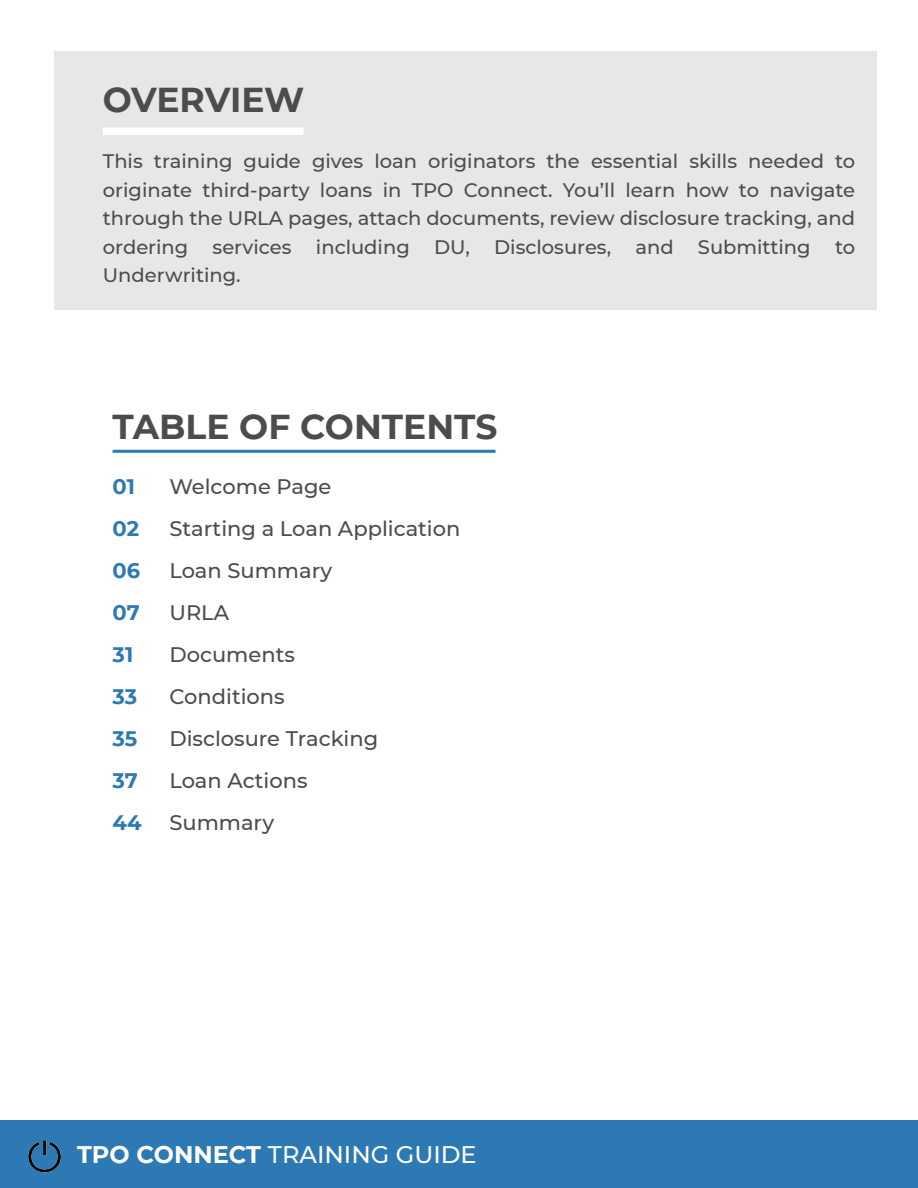
<style>
.page{position:relative;width:918px;height:1188px;background:#fff}
.page>*{position:absolute;margin:0;border:0;box-sizing:border-box;transform-origin:0 0}
.t1{font:700 34.5px "Montserrat";color:#4c4c4c}
.t2{font:500 24px "Montserrat";color:#fff}
.t3{font:500 21px/42px "Montserrat";color:#4c4c4c}
.t4{font:700 21px/42px "Montserrat";letter-spacing:-.005em;color:#2d79b3}
.t5{font:500 19.5px/28.5px "Montserrat";color:#4c4c4c;text-align:justify}
.s1{font-weight:700}
</style>
<div class="page">
<div style="left:0;top:1120px;width:918px;height:68px;background:#2d79b3"></div>
<img style="left:28px;top:1140px;width:33px;height:33px">
<div style="left:54px;top:51px;width:823px;height:259px;background:#e6e7e9"></div>
<div style="left:103px;top:128px;width:201px;height:7px;background:#fff"></div>
<hr style="left:113px;top:450px;width:383px;height:3px;background:#2d79b3">
<h1 class="t1" style="left:103px;top:75px;width:203px">OVERVIEW</h1>
<p class="t5" style="left:103px;top:146px;width:754px">This training guide gives loan originators the essential skills needed to originate third-party loans in TPO Connect. You’ll learn how to navigate through the URLA pages, attach documents, review disclosure tracking, and ordering services including DU, Disclosures, and Submitting to Underwriting.</p>
<h1 class="t1" style="left:113px;top:402px;width:386px">TABLE OF CONTENTS</h1>
<p class="t4" style="left:113px;top:465px;width:30px">01<br>02<br>06<br>07<br>31<br>33<br>35<br>37<br>44</p>
<p class="t3" style="left:169px;top:465px;width:293px">Welcome Page<br>Starting a Loan Application<br>Loan Summary<br>URLA<br>Documents<br>Conditions<br>Disclosure Tracking<br>Loan Actions<br>Summary</p>
<p class="t2" style="left:77px;top:1137px;width:401px"><span class="s1">TPO CONNECT</span> TRAINING GUIDE</p>
</div>
